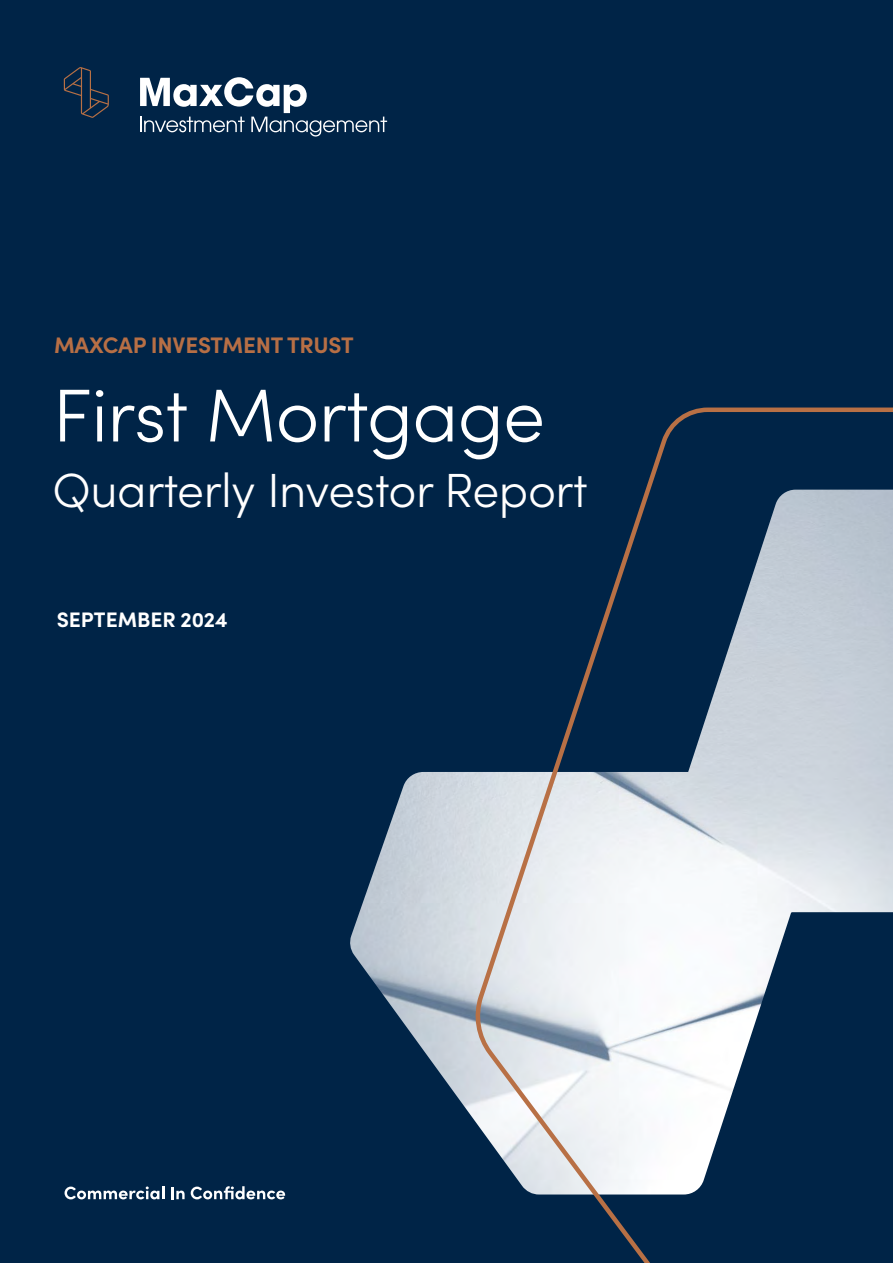
<style>
.page{position:relative;width:893px;height:1263px;background:#002447}
.page>*{position:absolute;margin:0;border:0;box-sizing:border-box;transform-origin:0 0}
.t1{font:300 75px "Sofia Pro";letter-spacing:-.01em;color:#fff}
.t2{font:300 48px "Sofia Pro";letter-spacing:-.01em;color:#fff}
.t3{font:700 22.5px "Sofia Pro";letter-spacing:-.01em;color:#b76f45}
.t4{font:700 21px "Sofia Pro";color:#fff}
</style>
<div class="page">
<img style="left:350px;top:772px;width:119px;height:341px">
<svg style="left:469px;top:407px;width:424px;height:856px"></svg>
<svg style="left:65px;top:1186px;width:99px;height:13px"></svg>
<svg style="left:171px;top:1187px;width:14px;height:12px"></svg>
<svg style="left:191px;top:1186px;width:94px;height:13px"></svg>
<svg style="left:64px;top:67px;width:45px;height:51px"></svg>
<svg style="left:140px;top:77px;width:247px;height:60px"></svg>
<p class="t3" style="left:54px;top:328px;width:301px">MAXCAP INVESTMENT TRUST</p>
<h1 class="t1" style="left:52px;top:361px;width:494px">First Mortgage</h1>
<p class="t2" style="left:52px;top:456px;width:536px">Quarterly Investor Report</p>
<p class="t4" style="left:57px;top:604px;width:172px">SEPTEMBER 2024</p>
</div>
